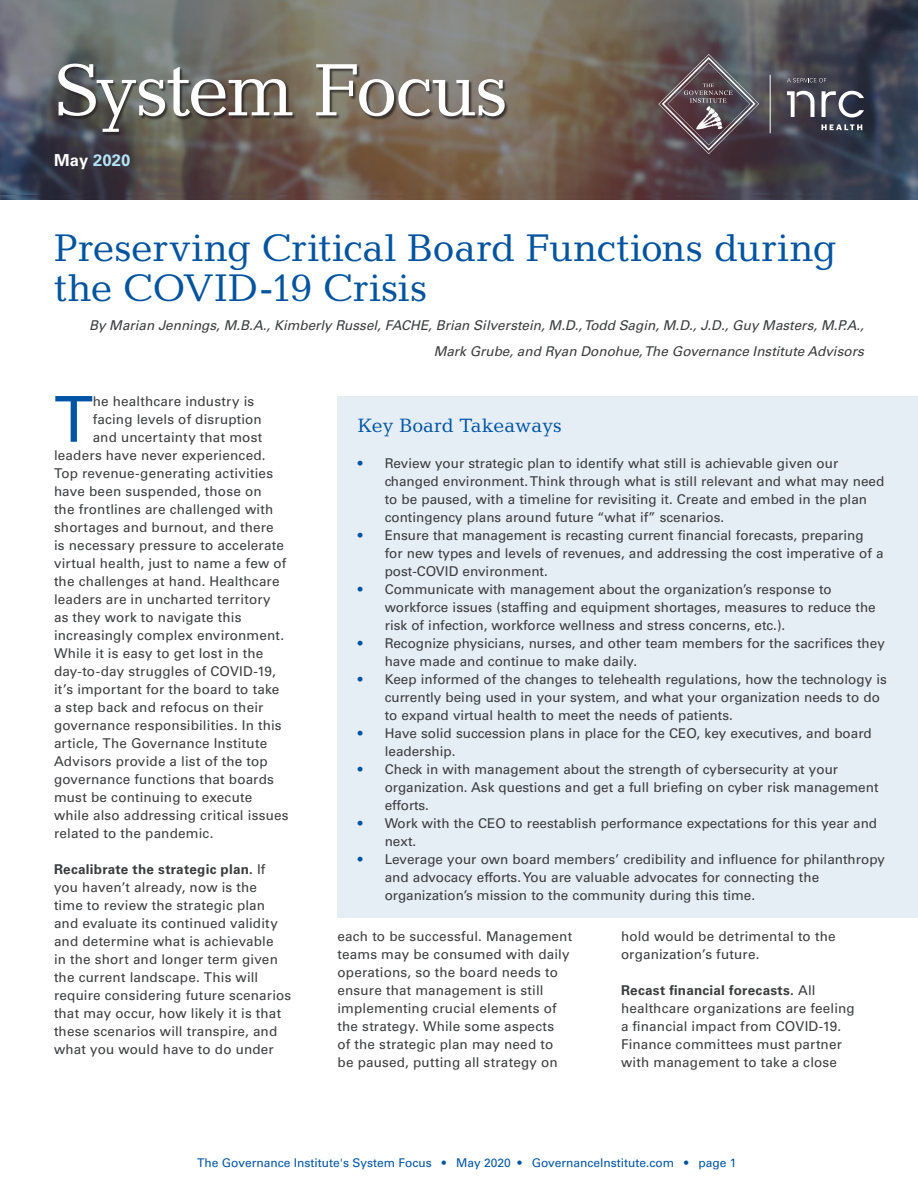
<style>
.page{position:relative;width:918px;height:1188px;background:#fff}
.page>*{position:absolute;margin:0;border:0;box-sizing:border-box;transform-origin:0 0}
.t1{font:75px "Candida Std";letter-spacing:-.03em;color:#fff}
.Bullet_points{font:63.3px "Univers LT Std";color:#0054a4}
.t2{font:39px/40.5px "Candida Std";letter-spacing:-.005em;color:#03549f}
.Key_board_takeaways{font:19.5px "Candida Std";color:#0054a4}
.body{font:700 16.5px "Univers LT Std";letter-spacing:.01em;color:#b3e3f6}
.Bullet_points-2{font:13.5px/18px "Univers LT Std";color:#3b3c3e}
.Byline{font:italic 13.5px/25.5px "Univers LT Std";color:#3b3c3e;text-align:right}
.Bullet_points-3{font:13.5px "Univers LT Std";letter-spacing:.02em;color:#3b3c3e}
.t3{font:12px "Univers LT Std";color:#0054a4}
.s1{color:#fff}
.s2{font-weight:700}
.s3{color:#0054a4}
</style>
<div class="page">
<img style="left:0;top:194px;width:918px;height:6px">
<img style="left:0;top:0;width:918px;height:194px">
<div style="left:338px;top:396px;width:580px;height:522px;background:#e5edf5"></div>
<div style="left:59px;top:64px;width:450px;height:72px;background:#231f20;opacity:.75"></div>
<hr style="left:770px;top:75px;width:1px;height:58px;background:#fff">
<svg style="left:822px;top:124px;width:40px;height:6px"></svg>
<svg style="left:822px;top:91px;width:42px;height:26px"></svg>
<svg style="left:787px;top:91px;width:28px;height:26px"></svg>
<svg style="left:787px;top:78px;width:39px;height:4px"></svg>
<svg style="left:658px;top:54px;width:101px;height:100px;background:#62555c"></svg>
<h1 class="t1" style="left:54px;top:47px;width:456px">System Focus</h1>
<p class="body" style="left:54px;top:151px;width:78px"><span class="s1">May</span> 2020</p>
<h1 class="t2" style="left:54px;top:228px;width:784px">Preserving Critical Board Functions during the COVID-19 Crisis</h1>
<p class="Byline" style="left:89px;top:313px;width:780px">By Marian Jennings,M.B.A.,Kimberly Russel,FACHE,Brian Silverstein,M.D.,Todd Sagin,M.D.,J.D.,Guy Masters,M.P.A.,<br>Mark Grube,and Ryan Donohue,The Governance Institute Advisors</p>
<p class="Bullet_points" style="left:54px;top:382px;width:40px">T</p>
<p class="Bullet_points-2" style="left:93px;top:392px;width:163px">he healthcare industry is</p>
<p class="Bullet_points-2" style="left:93px;top:410px;width:171px">facing levels of disruption</p>
<p class="Bullet_points-2" style="left:93px;top:428px;width:171px">and uncertainty that most</p>
<p class="Bullet_points-2" style="left:54px;top:446px;width:213px">leaders have never experienced.</p>
<p class="Bullet_points-2" style="left:54px;top:464px;width:221px">Top revenue-generating activities</p>
<p class="Bullet_points-2" style="left:54px;top:482px;width:209px">have been suspended, those on</p>
<p class="Bullet_points-2" style="left:54px;top:500px;width:221px">the frontlines are challenged with</p>
<p class="Bullet_points-2" style="left:54px;top:518px;width:221px">shortages and burnout, and there</p>
<p class="Bullet_points-3" style="left:54px;top:537px;width:232px">is necessary pressure to accelerate</p>
<p class="Bullet_points-2" style="left:54px;top:554px;width:234px">virtual health, just to name a few of</p>
<p class="Bullet_points-2" style="left:54px;top:572px;width:227px">the challenges at hand. Healthcare</p>
<p class="Bullet_points-2" style="left:54px;top:590px;width:218px">leaders are in uncharted territory</p>
<p class="Bullet_points-2" style="left:54px;top:608px;width:189px">as they work to navigate this</p>
<p class="Bullet_points-2" style="left:54px;top:626px;width:232px">increasingly complex environment.</p>
<p class="Bullet_points-2" style="left:54px;top:644px;width:211px">While it is easy to get lost in the</p>
<p class="Bullet_points-2" style="left:54px;top:662px;width:223px">day-to-day struggles of COVID-19,</p>
<p class="Bullet_points-2" style="left:54px;top:680px;width:227px">it’s important for the board to take</p>
<p class="Bullet_points-2" style="left:54px;top:698px;width:211px">a step back and refocus on their</p>
<p class="Bullet_points-2" style="left:54px;top:716px;width:229px">governance responsibilities. In this</p>
<p class="Bullet_points-2" style="left:54px;top:734px;width:215px">article, The Governance Institute</p>
<p class="Bullet_points-2" style="left:54px;top:752px;width:215px">Advisors provide a list of the top</p>
<p class="Bullet_points-2" style="left:54px;top:770px;width:222px">governance functions that boards</p>
<p class="Bullet_points-2" style="left:54px;top:788px;width:200px">must be continuing to execute</p>
<p class="Bullet_points-2" style="left:54px;top:806px;width:236px">while also addressing critical issues</p>
<p class="Bullet_points-2" style="left:54px;top:824px;width:161px">related to the pandemic.</p>
<p class="Bullet_points-2" style="left:54px;top:860px;width:239px"><span class="s2">Recalibrate the strategic plan.</span> If you haven’t already, now is the<br>time to review the strategic plan and evaluate its continued validity and determine what is achievable<br>in the short and longer term given the current landscape. This will require considering future scenarios that may occur, how likely it is that these scenarios will transpire, and what you would have to do under</p>
<p class="Key_board_takeaways" style="left:358px;top:414px;width:206px">Key Board Takeaways</p>
<p class="Bullet_points-2" style="left:385px;top:454px;width:501px;text-indent:-27px"><span class="s3">•</span> Review your strategic plan to identify what still is achievable given our changed environment. Think through what is still relevant and what may need to be paused, with a timeline for revisiting it. Create and embed in the plan contingency plans around future “what if” scenarios.</p>
<p class="Bullet_points-2" style="left:385px;top:526px;width:500px;text-indent:-27px"><span class="s3">•</span> Ensure that management is recasting current financial forecasts, preparing for new types and levels of revenues, and addressing the cost imperative of a post-COVID environment.</p>
<p class="Bullet_points-2" style="left:385px;top:580px;width:493px;text-indent:-27px"><span class="s3">•</span> Communicate with management about the organization’s response to workforce issues (staffing and equipment shortages, measures to reduce the risk of infection, workforce wellness and stress concerns, etc.).</p>
<p class="Bullet_points-2" style="left:385px;top:634px;width:502px;text-indent:-27px"><span class="s3">•</span> Recognize physicians, nurses, and other team members for the sacrifices they have made and continue to make daily.</p>
<p class="Bullet_points-2" style="left:385px;top:670px;width:504px;text-indent:-27px"><span class="s3">•</span> Keep informed of the changes to telehealth regulations, how the technology is currently being used in your system, and what your organization needs to do to expand virtual health to meet the needs of patients.</p>
<p class="Bullet_points-2" style="left:385px;top:724px;width:489px;text-indent:-27px"><span class="s3">•</span> Have solid succession plans in place for the CEO, key executives, and board leadership.</p>
<p class="Bullet_points-2" style="left:385px;top:760px;width:495px;text-indent:-27px"><span class="s3">•</span> Check in with management about the strength of cybersecurity at your organization. Ask questions and get a full briefing on cyber risk management efforts.</p>
<p class="Bullet_points-2" style="left:385px;top:814px;width:494px;text-indent:-27px"><span class="s3">•</span> Work with the CEO to reestablish performance expectations for this year and next.</p>
<p class="Bullet_points-2" style="left:385px;top:850px;width:502px;text-indent:-27px"><span class="s3">•</span> Leverage your own board members’ credibility and influence for philanthropy and advocacy efforts. You are valuable advocates for connecting the organization’s mission to the community during this time.</p>
<p class="Bullet_points-2" style="left:338px;top:928px;width:236px">each to be successful. Management teams may be consumed with daily operations, so the board needs to ensure that management is still implementing crucial elements of the strategy. While some aspects<br>of the strategic plan may need to be paused, putting all strategy on</p>
<p class="Bullet_points-2" style="left:621px;top:928px;width:216px">hold would be detrimental to the organization’s future.</p>
<p class="Bullet_points-2" style="left:621px;top:982px;width:235px"><span class="s2">Recast financial forecasts.</span> All healthcare organizations are feeling a financial impact from COVID-19.<br>Finance committees must partner with management to take a close</p>
<p class="t3" style="left:197px;top:1156px;width:541px">The Governance Institute's System Focus • May 2020 • GovernanceInstitute.com • page 1</p>
</div>
